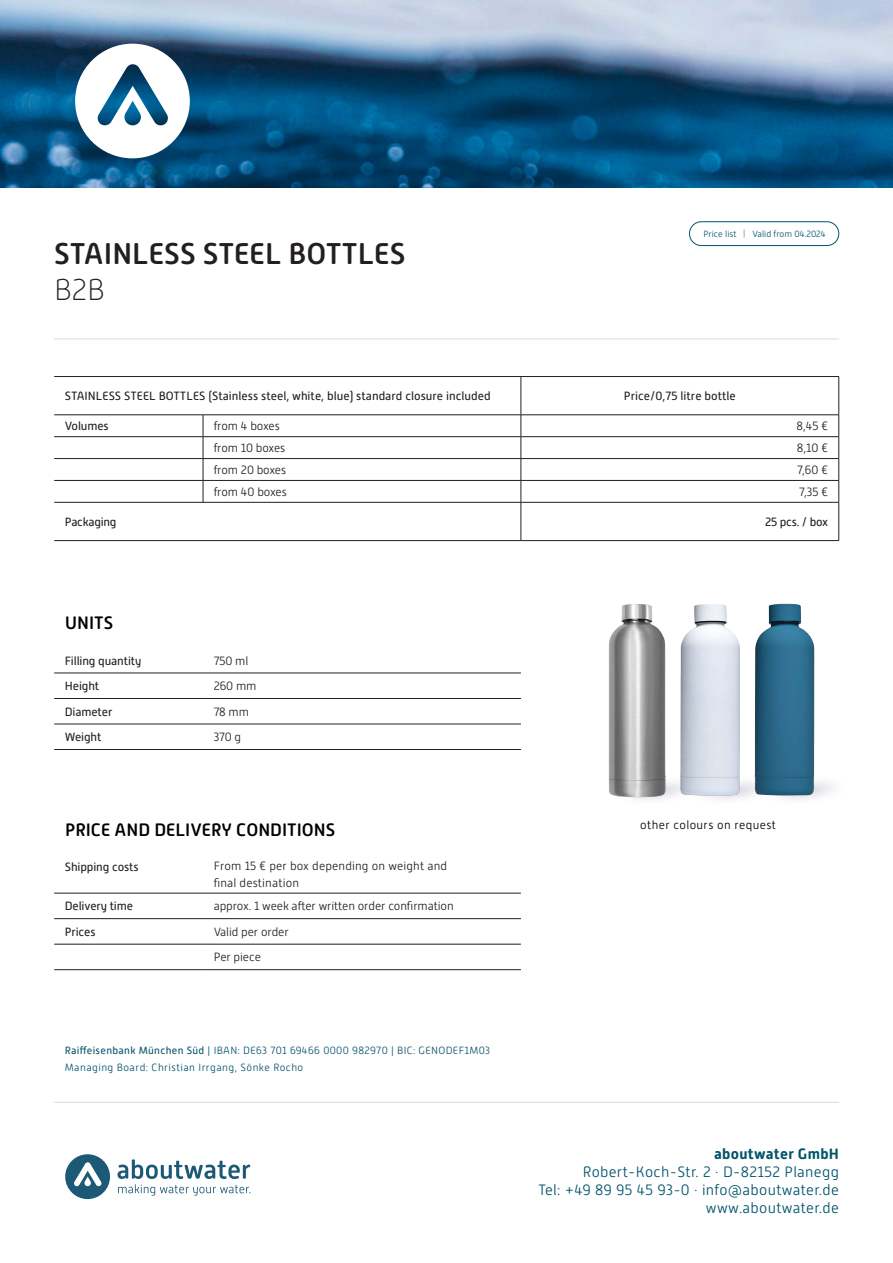
<style>
.page{position:relative;width:893px;height:1263px;background:#fff}
.page>*{position:absolute;margin:0;border:0;box-sizing:border-box;transform-origin:0 0}
.t1{font:500 30px "Alwyn New Rounded";color:#231f20}
.t2{font:100 30px "Alwyn New Rounded";color:#231f20}
.t3{font:500 18px "Alwyn New Rounded";color:#000002}
.t4{font:300 15px "Alwyn New Rounded";letter-spacing:.02em;color:#00546c}
.t5{font:700 15px "Alwyn New Rounded";letter-spacing:.02em;color:#00546c}
.t6{font:12px "Alwyn New Rounded";letter-spacing:-.01em;color:#231f20}
.t7{font:300 12px "Alwyn New Rounded";letter-spacing:-.01em;color:#231f20}
.t8{font:300 12px "Alwyn New Rounded";letter-spacing:.01em;color:#231f20}
.t9{font:300 12px "Alwyn New Rounded";letter-spacing:.03em;color:#000002}
.t10{font:300 10.5px/16.5px "Alwyn New Rounded";letter-spacing:.03em;color:#07536a}
.t11{font:300 9px "Alwyn New Rounded";color:#00546c}
.s1{font-weight:100}
.s2{font-weight:400}
</style>
<div class="page">
<img style="left:0;top:0;width:893px;height:187px">
<svg style="left:75px;top:44px;width:115px;height:114px"></svg>
<hr style="left:521px;top:377px;width:1px;height:38px;background:#231f20">
<hr style="left:838px;top:377px;width:1px;height:38px;background:#231f20">
<hr style="left:54px;top:414px;width:149px;height:1px;background:#231f20">
<hr style="left:203px;top:414px;width:318px;height:1px;background:#231f20">
<hr style="left:54px;top:436px;width:149px;height:1px;background:#231f20">
<hr style="left:203px;top:436px;width:318px;height:1px;background:#231f20">
<hr style="left:521px;top:436px;width:318px;height:1px;background:#231f20">
<hr style="left:54px;top:458px;width:149px;height:1px;background:#231f20">
<hr style="left:203px;top:458px;width:318px;height:1px;background:#231f20">
<hr style="left:521px;top:458px;width:318px;height:1px;background:#231f20">
<hr style="left:54px;top:480px;width:149px;height:1px;background:#231f20">
<hr style="left:203px;top:480px;width:318px;height:1px;background:#231f20">
<svg style="left:203px;top:415px;width:1px;height:87px"></svg>
<hr style="left:521px;top:480px;width:318px;height:1px;background:#231f20">
<svg style="left:521px;top:415px;width:1px;height:87px"></svg>
<svg style="left:838px;top:415px;width:1px;height:87px"></svg>
<hr style="left:54px;top:502px;width:149px;height:1px;background:#231f20">
<hr style="left:203px;top:502px;width:318px;height:1px;background:#231f20">
<hr style="left:521px;top:502px;width:318px;height:1px;background:#231f20">
<hr style="left:521px;top:502px;width:1px;height:38px;background:#231f20">
<hr style="left:838px;top:502px;width:1px;height:38px;background:#231f20">
<hr style="left:54px;top:540px;width:149px;height:1px;background:#231f20">
<hr style="left:203px;top:540px;width:318px;height:1px;background:#231f20">
<hr style="left:521px;top:540px;width:318px;height:1px;background:#231f20">
<hr style="left:54px;top:376px;width:149px;height:1px;background:#231f20">
<hr style="left:203px;top:376px;width:318px;height:1px;background:#231f20">
<hr style="left:521px;top:376px;width:318px;height:1px;background:#231f20">
<hr style="left:521px;top:414px;width:318px;height:1px;background:#231f20">
<hr style="left:54px;top:339px;width:785px;height:1px;background:#00546c">
<svg style="left:65px;top:1154px;width:45px;height:45px"></svg>
<svg style="left:117px;top:1159px;width:133px;height:36px"></svg>
<hr style="left:54px;top:1102px;width:785px;height:1px;background:#00546c">
<hr style="left:54px;top:893px;width:149px;height:1px;background:#231f20">
<hr style="left:203px;top:893px;width:318px;height:1px;background:#231f20">
<hr style="left:54px;top:918px;width:149px;height:1px;background:#231f20">
<hr style="left:203px;top:918px;width:318px;height:1px;background:#231f20">
<hr style="left:54px;top:944px;width:149px;height:1px;background:#231f20">
<hr style="left:203px;top:944px;width:318px;height:1px;background:#231f20">
<hr style="left:54px;top:969px;width:149px;height:1px;background:#231f20">
<hr style="left:203px;top:969px;width:318px;height:1px;background:#231f20">
<div style="left:689px;top:222px;width:150px;height:24px;border:1px solid #00546c;border-radius:12px"></div>
<img style="left:608px;top:603px;width:225px;height:197px">
<hr style="left:54px;top:673px;width:149px;height:1px;background:#231f20">
<hr style="left:203px;top:673px;width:318px;height:1px;background:#231f20">
<hr style="left:54px;top:698px;width:149px;height:1px;background:#231f20">
<hr style="left:203px;top:698px;width:318px;height:1px;background:#231f20">
<hr style="left:54px;top:724px;width:149px;height:1px;background:#231f20">
<hr style="left:203px;top:724px;width:318px;height:1px;background:#231f20">
<hr style="left:54px;top:749px;width:149px;height:1px;background:#231f20">
<hr style="left:203px;top:749px;width:318px;height:1px;background:#231f20">
<p class="t1" style="left:54px;top:236px;width:353px">STAINLESS STEEL BOTTLES</p>
<p class="t2" style="left:54px;top:273px;width:52px">B2B</p>
<p class="t11" style="left:703px;top:229px;width:124px">Price list <span class="s1">|</span> Valid from 04.2024</p>
<p class="t6" style="left:65px;top:389px;width:427px">STAINLESS STEEL BOTTLES (Stainless steel, white, blue) standard closure included</p>
<p class="t6" style="left:624px;top:389px;width:113px">Price/0,75 litre bottle</p>
<p class="t6" style="left:65px;top:419px;width:45px">Volumes</p>
<p class="t7" style="left:214px;top:420px;width:68px">from 4 boxes</p>
<p class="t7" style="left:796px;top:420px;width:33px">8,45 €</p>
<p class="t7" style="left:214px;top:441px;width:73px">from 10 boxes</p>
<p class="t7" style="left:797px;top:441px;width:33px">8,10 €</p>
<p class="t7" style="left:214px;top:463px;width:74px">from 20 boxes</p>
<p class="t7" style="left:797px;top:463px;width:33px">7,60 €</p>
<p class="t7" style="left:214px;top:485px;width:75px">from 40 boxes</p>
<p class="t7" style="left:799px;top:485px;width:31px">7,35 €</p>
<p class="t6" style="left:65px;top:515px;width:53px">Packaging</p>
<p class="t6" style="left:765px;top:515px;width:64px">25 pcs. / box</p>
<p class="t3" style="left:65px;top:612px;width:49px">UNITS</p>
<p class="t6" style="left:65px;top:654px;width:78px">Filling quantity</p>
<p class="t7" style="left:214px;top:654px;width:36px">750 ml</p>
<p class="t6" style="left:65px;top:679px;width:36px">Height</p>
<p class="t7" style="left:214px;top:679px;width:44px">260 mm</p>
<p class="t6" style="left:65px;top:705px;width:49px">Diameter</p>
<p class="t7" style="left:214px;top:705px;width:37px">78 mm</p>
<p class="t6" style="left:65px;top:730px;width:38px">Weight</p>
<p class="t7" style="left:214px;top:730px;width:29px">370 g</p>
<p class="t3" style="left:65px;top:819px;width:272px">PRICE AND DELIVERY CONDITIONS</p>
<p class="t6" style="left:65px;top:860px;width:75px">Shipping costs</p>
<p class="t8" style="left:214px;top:859px;width:235px">From 15 € per box depending on weight and</p>
<p class="t8" style="left:214px;top:876px;width:87px">final destination</p>
<p class="t6" style="left:65px;top:899px;width:70px">Delivery time</p>
<p class="t7" style="left:214px;top:900px;width:242px">approx. 1 week after written order confirmation</p>
<p class="t6" style="left:65px;top:925px;width:32px">Prices</p>
<p class="t7" style="left:214px;top:925px;width:77px">Valid per order</p>
<p class="t7" style="left:214px;top:951px;width:49px">Per piece</p>
<p class="t10" style="left:65px;top:1042px;width:427px"><span class="s2">Raiffeisenbank München Süd</span> | IBAN: DE63 701 69466 0000 982970 | BIC: GENODEF1M03<br>Managing Board: Christian Irrgang, Sönke Rocho</p>
<p class="t9" style="left:640px;top:818px;width:137px">other colours on request</p>
<p class="t5" style="left:714px;top:1145px;width:126px">aboutwater GmbH</p>
<p class="t4" style="left:583px;top:1163px;width:258px">Robert-Koch-Str. 2 · D-82152 Planegg</p>
<p class="t4" style="left:538px;top:1181px;width:302px">Tel: +49 89 95 45 93-0 · info@aboutwater.de</p>
<p class="t4" style="left:706px;top:1199px;width:135px">www.aboutwater.de</p>
</div>
